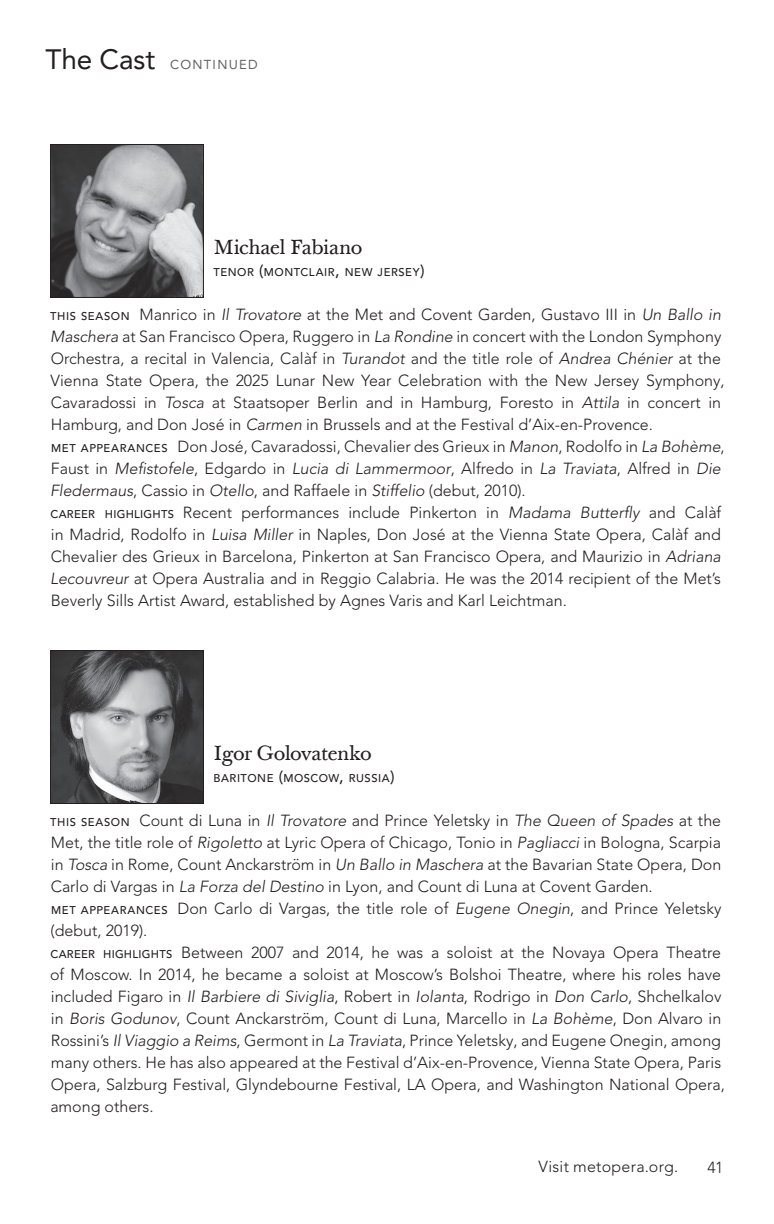
<style>
.page{position:relative;width:774px;height:1224px;background:#fff}
.page>*{position:absolute;margin:0;border:0;box-sizing:border-box;transform-origin:0 0}
.t1{font:20px "Baskerville Ten";letter-spacing:-.02em;color:#231f20}
.t2{font:300 16px/22px "Avenir LT Pro";color:#231f20}
.t3{font:300 16px "Avenir LT Pro";letter-spacing:.02em;color:#231f20}
.t4{font:13px "Avenir LT Pro";letter-spacing:.1em;color:#636366}
.t5{font:500 11.2px "Avenir LT Pro";letter-spacing:.05em;color:#231f20}
.s1{font-size:28px;color:#231f20}
.s2{font-size:16px}
.s3{font-weight:500;font-size:11.2px}
.s4{font-style:italic}
</style>
<div class="page">
<img style="left:52px;top:652px;width:150px;height:150px">
<div style="left:50px;top:650px;width:154px;height:154px;border:1px solid #231f20"></div>
<img style="left:52px;top:146px;width:150px;height:150px">
<div style="left:50px;top:144px;width:154px;height:154px;border:1px solid #231f20"></div>
<p class="t4" style="left:46px;top:57px;width:214px"><span class="s1">The Cast</span> CONTINUED</p>
<p class="t1" style="left:214px;top:235px;width:150px">Michael Fabiano</p>
<p class="t5" style="left:214px;top:265px;width:212px">TENOR <span class="s2">(</span>MONTCLAIR<span class="s2">,</span> NEW JERSEY<span class="s2">)</span></p>
<p class="t2" style="left:50px;top:304px;width:676px"><span class="s3">THIS SEASON</span> Manrico in <span class="s4">Il Trovatore</span> at the Met and Covent Garden, Gustavo III in <span class="s4">Un Ballo in Maschera</span> at San Francisco Opera, Ruggero in <span class="s4">La Rondine</span> in concert with the London Symphony Orchestra, a recital in Valencia, Calàf in <span class="s4">Turandot</span> and the title role of <span class="s4">Andrea Chénier</span> at the Vienna State Opera, the 2025 Lunar New Year Celebration with the New Jersey Symphony, Cavaradossi in <span class="s4">Tosca</span> at Staatsoper Berlin and in Hamburg, Foresto in <span class="s4">Attila</span> in concert in Hamburg, and Don José in <span class="s4">Carmen</span> in Brussels and at the Festival d’Aix-en-Provence.<br><span class="s3">MET APPEARANCES</span> Don José, Cavaradossi, Chevalier des Grieux in <span class="s4">Manon</span>, Rodolfo in <span class="s4">La Bohème</span>, Faust in <span class="s4">Mefistofele</span>, Edgardo in <span class="s4">Lucia di Lammermoor</span>, Alfredo in <span class="s4">La Traviata</span>, Alfred in <span class="s4">Die Fledermaus</span>, Cassio in <span class="s4">Otello</span>, and Raffaele in <span class="s4">Stiffelio</span> (debut, 2010).<br><span class="s3">CAREER HIGHLIGHTS</span> Recent performances include Pinkerton in <span class="s4">Madama Butterfly</span> and Calàf in Madrid, Rodolfo in <span class="s4">Luisa Miller</span> in Naples, Don José at the Vienna State Opera, Calàf and Chevalier des Grieux in Barcelona, Pinkerton at San Francisco Opera, and Maurizio in <span class="s4">Adriana Lecouvreur</span> at Opera Australia and in Reggio Calabria. He was the 2014 recipient of the Met’s Beverly Sills Artist Award, established by Agnes Varis and Karl Leichtman.</p>
<p class="t1" style="left:214px;top:741px;width:160px">Igor Golovatenko</p>
<p class="t5" style="left:214px;top:771px;width:183px">BARITONE <span class="s2">(</span>MOSCOW<span class="s2">,</span> RUSSIA<span class="s2">)</span></p>
<p class="t2" style="left:50px;top:810px;width:676px"><span class="s3">THIS SEASON</span> Count di Luna in <span class="s4">Il Trovatore</span> and Prince Yeletsky in <span class="s4">The Queen of Spades</span> at the Met, the title role of <span class="s4">Rigoletto</span> at Lyric Opera of Chicago, Tonio in <span class="s4">Pagliacci</span> in Bologna, Scarpia in <span class="s4">Tosca</span> in Rome, Count Anckarström in <span class="s4">Un Ballo in Maschera</span> at the Bavarian State Opera, Don Carlo di Vargas in <span class="s4">La Forza del Destino</span> in Lyon, and Count di Luna at Covent Garden.<br><span class="s3">MET APPEARANCES</span> Don Carlo di Vargas, the title role of <span class="s4">Eugene Onegin</span>, and Prince Yeletsky (debut, 2019).<br><span class="s3">CAREER HIGHLIGHTS</span> Between 2007 and 2014, he was a soloist at the Novaya Opera Theatre of Moscow. In 2014, he became a soloist at Moscow’s Bolshoi Theatre, where his roles have included Figaro in <span class="s4">Il Barbiere di Siviglia</span>, Robert in <span class="s4">Iolanta</span>, Rodrigo in <span class="s4">Don Carlo</span>, Shchelkalov in <span class="s4">Boris Godunov</span>, Count Anckarström, Count di Luna, Marcello in <span class="s4">La Bohème</span>, Don Alvaro in Rossini’s <span class="s4">Il Viaggio a Reims</span>, Germont in <span class="s4">La Traviata</span>, Prince Yeletsky, and Eugene Onegin, among many others. He has also appeared at the Festival d’Aix-en-Provence, Vienna State Opera, Paris Opera, Salzburg Festival, Glyndebourne Festival, LA Opera, and Washington National Opera, among others.</p>
<p class="t3" style="left:538px;top:1157px;width:141px">Visit metopera.org.</p>
<p class="t2" style="left:708px;top:1156px;width:17px">41</p>
</div>
